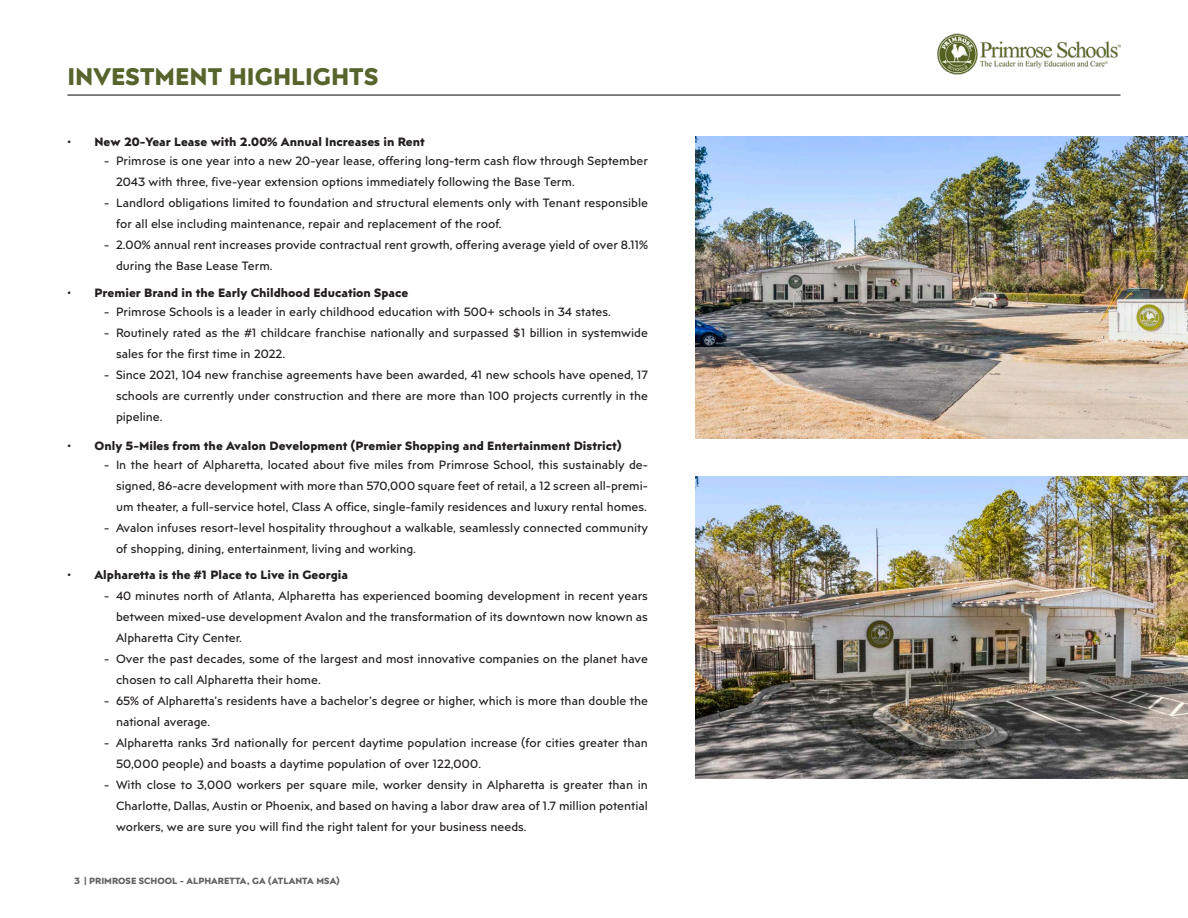
<style>
.page{position:relative;width:1188px;height:918px;background:#fff}
.page>*{position:absolute;margin:0;border:0;box-sizing:border-box;transform-origin:0 0}
.t1{font:700 24px "Posterama Text";color:#57652c}
.t2{font:12px/21px "Posterama Text";color:#231f20}
.t3{font:700 12px "Posterama Text";color:#231f20}
.t4{font:700 9px "Posterama Text";color:#636366}
</style>
<div class="page">
<hr style="left:68px;top:94px;width:1052px;height:2px;background:#231f20">
<img style="left:937px;top:33px;width:183px;height:42px">
<img style="left:696px;top:136px;width:492px;height:302px">
<img style="left:696px;top:476px;width:492px;height:303px">
<h1 class="t1" style="left:68px;top:60px;width:313px">INVESTMENT HIGHLIGHTS</h1>
<p class="t3" style="left:68px;top:133px;width:359px">• New 20-Year Lease with 2.00% Annual Increases in Rent</p>
<p class="t2" style="left:116px;top:150px;width:534px;text-indent:-12px">- Primrose is one year into a new 20-year lease, offering long-term cash flow through September<br>2043 with three, five-year extension options immediately following the Base Term.</p>
<p class="t2" style="left:116px;top:192px;width:533px;text-indent:-12px">- Landlord obligations limited to foundation and structural elements only with Tenant responsible for all else including maintenance, repair and replacement of the roof.</p>
<p class="t2" style="left:116px;top:234px;width:533px;text-indent:-12px">- 2.00% annual rent increases provide contractual rent growth, offering average yield of over 8.11% during the Base Lease Term.</p>
<p class="t3" style="left:68px;top:284px;width:342px">• Premier Brand in the Early Childhood Education Space</p>
<p class="t2" style="left:104px;top:301px;width:508px">- Primrose Schools is a leader in early childhood education with 500+ schools in 34 states.</p>
<p class="t2" style="left:116px;top:322px;width:533px;text-indent:-12px">- Routinely rated as the #1 childcare franchise nationally and surpassed $1 billion in systemwide sales for the first time in 2022.</p>
<p class="t2" style="left:116px;top:364px;width:534px;text-align:justify;text-indent:-12px">- Since 2021, 104 new franchise agreements have been awarded, 41 new schools have opened, 17 schools are currently under construction and there are more than 100 projects currently in the pipeline.</p>
<p class="t3" style="left:68px;top:437px;width:556px">• Only 5-Miles from the Avalon Development (Premier Shopping and Entertainment District)</p>
<p class="t2" style="left:116px;top:454px;width:533px;text-align:justify;text-indent:-12px">- In the heart of Alpharetta, located about five miles from Primrose School, this sustainably de&shy;signed, 86-acre development with more than 570,000 square feet of retail, a 12 screen all-premi&shy;um theater, a full-service hotel, Class A office, single-family residences and luxury rental homes.</p>
<p class="t2" style="left:116px;top:517px;width:533px;text-indent:-12px">- Avalon infuses resort-level hospitality throughout a walkable, seamlessly connected community of shopping, dining, entertainment, living and working.</p>
<p class="t3" style="left:68px;top:566px;width:282px">• Alpharetta is the #1 Place to Live in Georgia</p>
<p class="t2" style="left:116px;top:585px;width:534px;text-align:justify;text-indent:-12px">- 40 minutes north of Atlanta, Alpharetta has experienced booming development in recent years between mixed-use development Avalon and the transformation of its downtown now known as Alpharetta City Center.</p>
<p class="t2" style="left:116px;top:648px;width:533px;text-indent:-12px">- Over the past decades, some of the largest and most innovative companies on the planet have chosen to call Alpharetta their home.</p>
<p class="t2" style="left:116px;top:690px;width:534px;text-indent:-12px">- 65% of Alpharetta’s residents have a bachelor’s degree or higher, which is more than double the national average.</p>
<p class="t2" style="left:116px;top:732px;width:533px;text-indent:-12px">- Alpharetta ranks 3rd nationally for percent daytime population increase (for cities greater than<br>50,000 people) and boasts a daytime population of over 122,000.</p>
<p class="t2" style="left:116px;top:774px;width:534px;text-align:justify;text-indent:-12px">- With close to 3,000 workers per square mile, worker density in Alpharetta is greater than in Charlotte, Dallas, Austin or Phoenix, and based on having a labor draw area of 1.7 million potential workers, we are sure you will find the right talent for your business needs.</p>
<p class="t4" style="left:74px;top:875px;width:267px">3 | PRIMROSE SCHOOL - ALPHARETTA, GA (ATLANTA MSA)</p>
</div>
